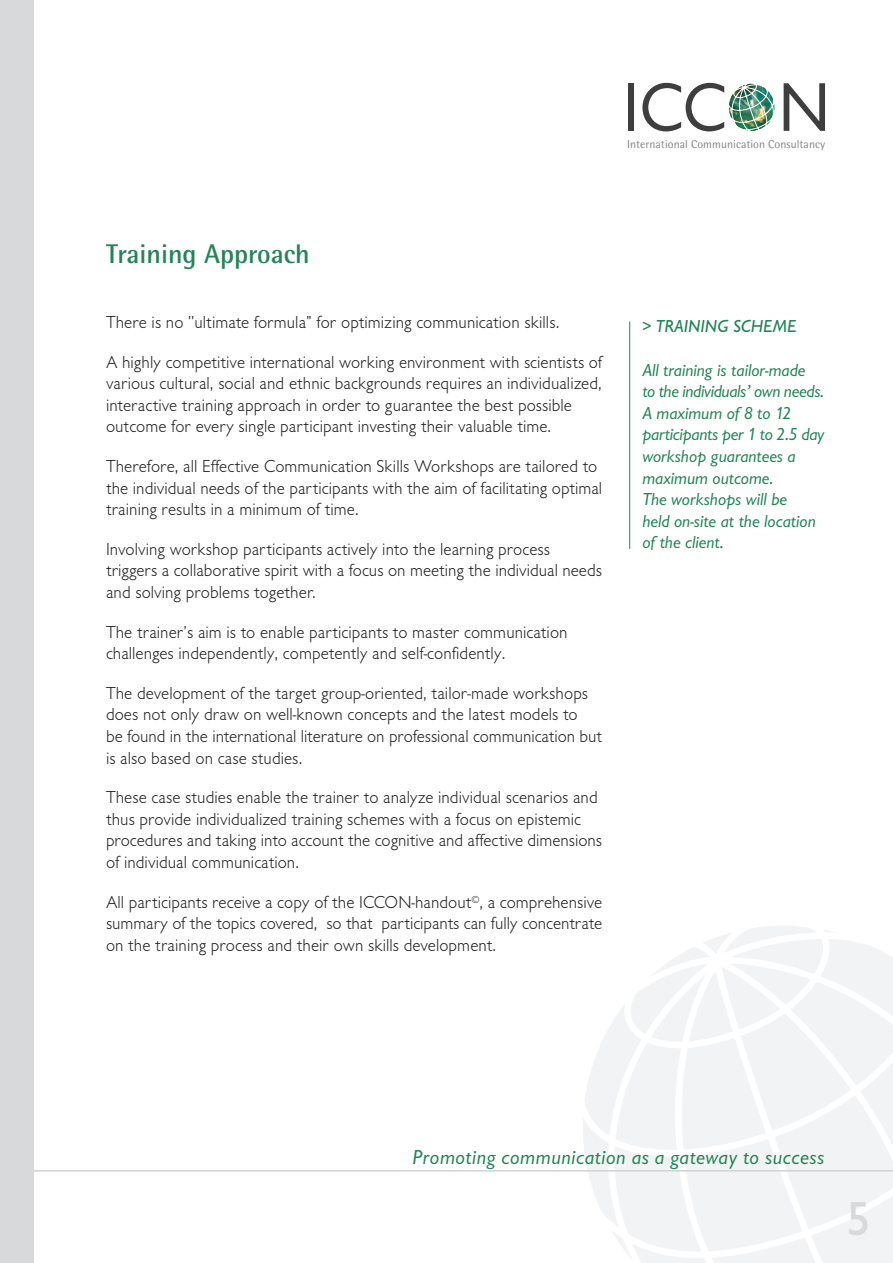
<style>
.page{position:relative;width:893px;height:1263px;background:#fff}
.page>*{position:absolute;margin:0;border:0;box-sizing:border-box;transform-origin:0 0}
.t1{font:71.4px "Chantilly";color:#3e3e3f;scale:.96 1}
.t2{font:500 49.2px "Chantilly";color:#d8d9db}
.t3{font:700 27px "Rotis Semi Sans";color:#248457}
.t4{font:italic 21px "Chantilly";letter-spacing:.025em;color:#248457}
.t5{font:300 18px/21.6px "Chantilly";letter-spacing:.005em;color:#231f20}
.t6{font:italic 18px/21.6px "Chantilly";color:#248457}
.t7{font:italic 500 18px "Chantilly";color:#248457}
.t8{font:11.55px "Rotis Semi Sans";letter-spacing:.005em;color:#808285}
</style>
<div class="page">
<svg style="left:583px;top:926px;width:309px;height:337px"></svg>
<hr style="left:2px;top:1170px;width:890px;height:2px;background:#d1d2d4">
<div style="left:0;top:0;width:34px;height:1263px;background:#d8d9db"></div>
<hr style="left:629px;top:322px;width:1px;height:227px;background:#248457">
<img style="left:728px;top:83px;width:47px;height:48px">
<h1 class="t1" style="left:623px;top:84px;width:217px">ICC N</h1>
<p class="t8" style="left:627px;top:140px;width:200px">International Communication Consultancy</p>
<h3 class="t3" style="left:106px;top:245px;width:205px">Training Approach</h3>
<p class="t5" style="left:106px;top:313px;width:455px">There is no "ultimate formula” for optimizing communication skills.</p>
<p class="t5" style="left:106px;top:353px;width:497px">A highly competitive international working environment with scientists of various cultural, social and ethnic backgrounds requires an individualized, interactive training approach in order to guarantee the best possible outcome for every single participant investing their valuable time.</p>
<p class="t5" style="left:106px;top:457px;width:497px">Therefore, all Effective Communication Skills Workshops are tailored to the individual needs of the participants with the aim of facilitating optimal training results in a minimum of time.</p>
<p class="t5" style="left:106px;top:540px;width:497px">Involving workshop participants actively into the learning process triggers a collaborative spirit with a focus on meeting the individual needs and solving problems together.</p>
<p class="t5" style="left:106px;top:623px;width:463px">The trainer’s aim is to enable participants to master communication challenges independently, competently and self-confidently.</p>
<p class="t5" style="left:106px;top:684px;width:497px">The development of the target group-oriented, tailor-made workshops does not only draw on well-known concepts and the latest models to<br>be found in the international literature on professional communication but is also based on case studies.</p>
<p class="t5" style="left:106px;top:789px;width:497px">These case studies enable the trainer to analyze individual scenarios and thus provide individualized training schemes with a focus on epistemic procedures and taking into account the cognitive and affective dimensions of individual communication.</p>
<p class="t5" style="left:106px;top:893px;width:497px;text-align:justify">All participants receive a copy of the ICCON-handout<sup>©</sup>, a comprehensive summary of the topics covered, so that participants can fully concentrate on the training process and their own skills development.</p>
<p class="t7" style="left:642px;top:321px;width:156px">&gt; TRAINING SCHEME</p>
<p class="t6" style="left:642px;top:361px;width:184px">All training is tailor-made<br>to the individuals’ own needs.<br>A maximum of 8 to 12 participants per 1 to 2.5 day workshop guarantees a maximum outcome.<br>The workshops will be<br>held on-site at the location of the client.</p>
<p class="t4" style="left:412px;top:1150px;width:413px">Promoting communication as a gateway to success</p>
<h2 class="t2" style="left:846px;top:1203px;width:26px">5</h2>
</div>
